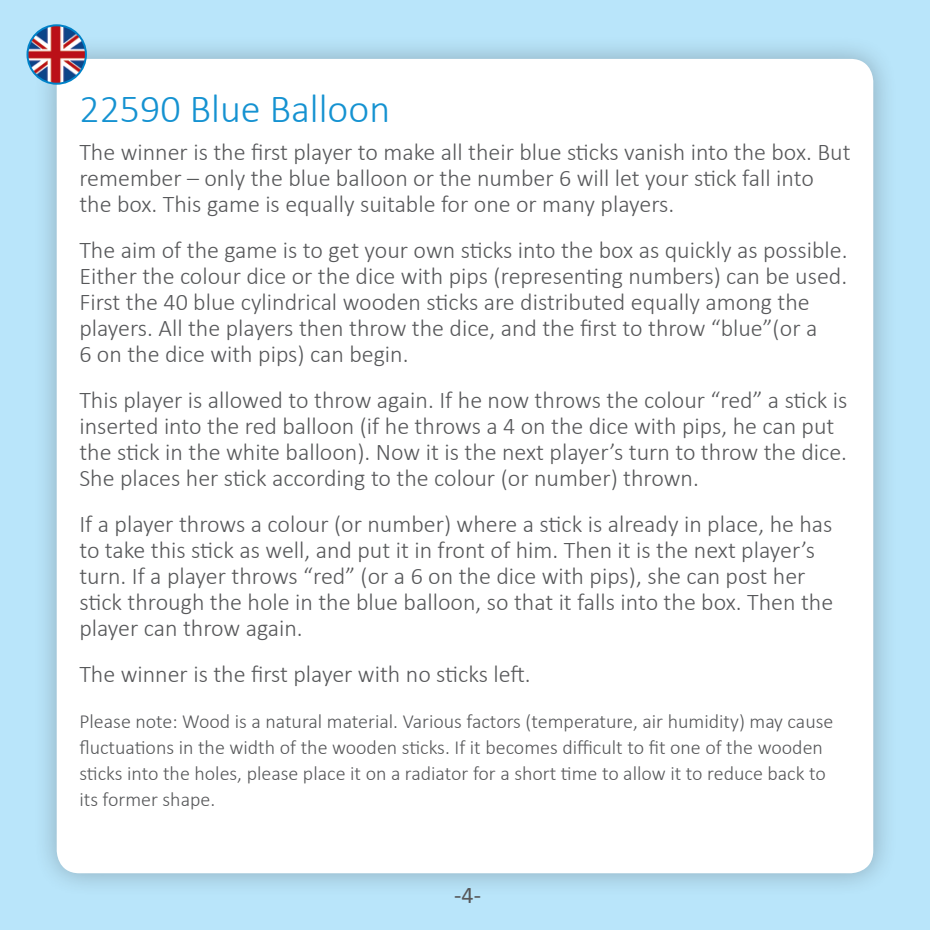
<style>
.page{position:relative;width:930px;height:930px;background:#b9e5fa}
.page>*{position:absolute;margin:0;border:0;box-sizing:border-box;transform-origin:0 0}
.t1{font:300 40px "Calibri";color:#1592d1}
.t2{font:300 24px/26px "Calibri";color:#57585a}
.t3{font:24px "Calibri";color:#57585a}
.t4{font:300 20px/26px "Calibri";color:#57585a}
</style>
<div class="page">
<div style="left:33px;top:35px;width:865px;height:863px;background:#231f20;opacity:.3"></div>
<div style="left:57px;top:59px;width:816px;height:814px;background:#fff;border-radius:23px"></div>
<img style="left:27px;top:25px;width:59px;height:59px;border-radius:29px">
<div style="left:26px;top:24px;width:61px;height:61px;border:2px solid #0082c8;border-radius:50%"></div>
<p class="t1" style="left:79px;top:84px;width:312px">22590 Blue Balloon</p>
<p class="t2" style="left:79px;top:139px;width:772px">The winner is the first player to make all their blue sticks vanish into the box. But</p>
<p class="t2" style="left:79px;top:165px;width:736px">remember – only the blue balloon or the number 6 will let your stick fall into the box. This game is equally suitable for one or many players.</p>
<p class="t2" style="left:79px;top:237px;width:769px">The aim of the game is to get your own sticks into the box as quickly as possible.<br>Either the colour dice or the dice with pips (representing numbers) can be used.</p>
<p class="t2" style="left:79px;top:289px;width:739px">First the 40 blue cylindrical wooden sticks are distributed equally among the players. All the players then throw the dice, and the first to throw “blue”(or a<br>6 on the dice with pips) can begin.</p>
<p class="t2" style="left:79px;top:387px;width:769px">This player is allowed to throw again. If he now throws the colour “red” a stick is inserted into the red balloon (if he throws a 4 on the dice with pips, he can put the stick in the white balloon). Now it is the next player’s turn to throw the dice.<br>She places her stick according to the colour (or number) thrown.</p>
<p class="t2" style="left:79px;top:511px;width:755px">If a player throws a colour (or number) where a stick is already in place, he has to take this stick as well, and put it in front of him. Then it is the next player’s turn. If a player throws “red” (or a 6 on the dice with pips), she can post her stick through the hole in the blue balloon, so that it falls into the box. Then the player can throw again.</p>
<p class="t2" style="left:79px;top:661px;width:453px">The winner is the first player with no sticks left.</p>
<p class="t4" style="left:79px;top:708px;width:755px">Please note: Wood is a natural material. Various factors (temperature, air humidity) may cause fluctuations in the width of the wooden sticks. If it becomes difficult to fit one of the wooden sticks into the holes, please place it on a radiator for a short time to allow it to reduce back to its former shape.</p>
<p class="t3" style="left:454px;top:878px;width:28px">-4-</p>
</div>
